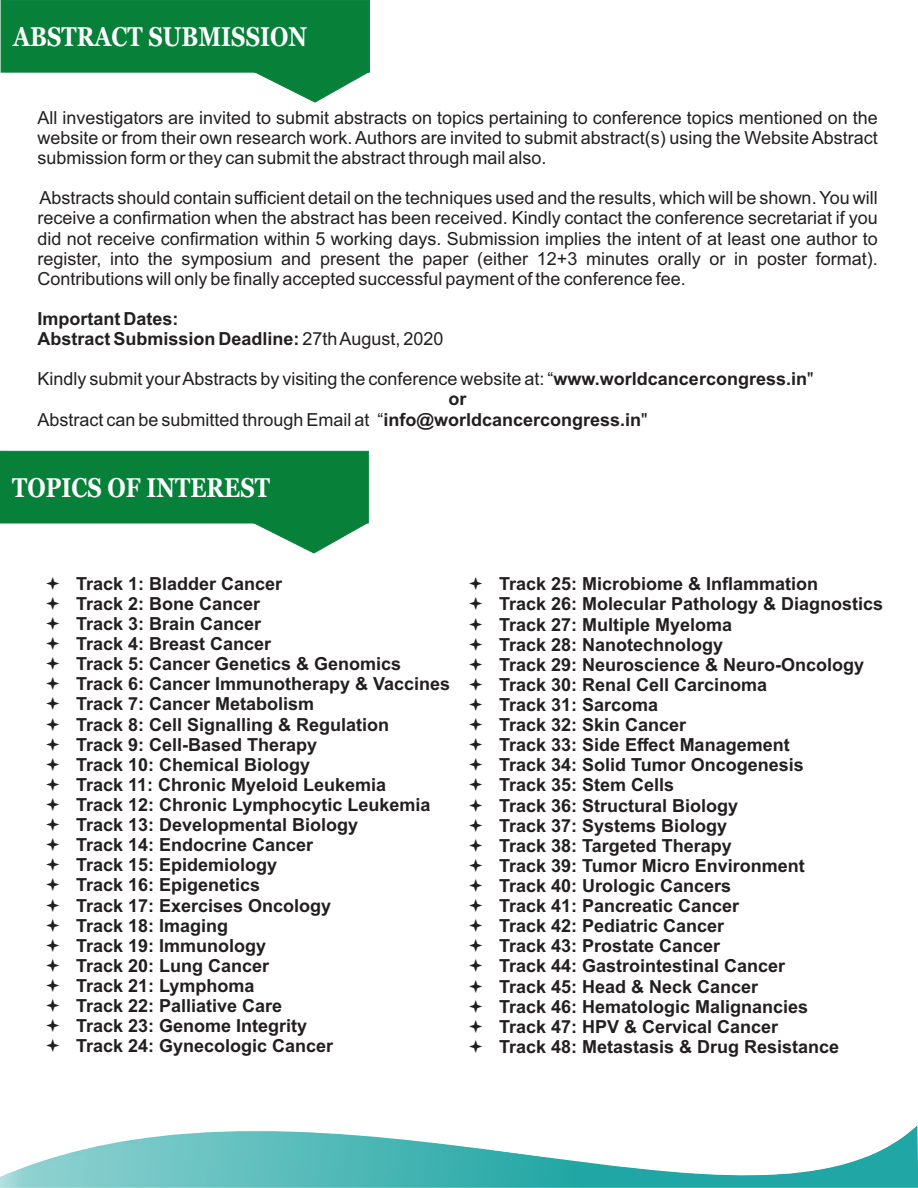
<style>
.page{position:relative;width:918px;height:1188px;background:#fff}
.page>*{position:absolute;margin:0;border:0;box-sizing:border-box;transform-origin:0 0}
.t1{font:700 27px "Georgia";color:#fff;scale:.83 1}
.t2{font:700 18px/20.1px "Arial";color:#231f20}
.t3{font:18px/20.1px "Arial";color:#231f20;text-align:justify}
.s1{font-weight:400}
.s2{font-weight:700}
</style>
<div class="page">
<div style="left:1px;top:0;width:369px;height:72px;background:#07803a"></div>
<svg style="left:253px;top:71px;width:117px;height:32px"></svg>
<img style="left:0;top:1125px;width:918px;height:63px">
<div style="left:0;top:451px;width:369px;height:72px;background:#07803a;border:1px solid #07803a"></div>
<svg style="left:252px;top:522px;width:117px;height:32px"></svg>
<h1 class="t1" style="left:13px;top:25px;width:356px">ABSTRACT SUBMISSION</h1>
<p class="t3" style="left:37px;top:109px;width:842px">All investigators are invited to submit abstracts on topics pertaining to conference topics mentioned on the website or from their own research work. Authors are invited to submit abstract(s) using the Website Abstract submission form or they can submit the abstract through mail also.</p>
<p class="t3" style="left:37px;top:190px;width:842px">Abstracts should contain sufficient detail on the techniques used and the results, which will be shown. You will receive a confirmation when the abstract has been received. Kindly contact the conference secretariat if you did not receive confirmation within 5 working days. Submission implies the intent of at least one author to register, into the symposium and present the paper (either 12+3 minutes orally or in poster format).<br>Contributions will only be finally accepted successful payment of the conference fee.</p>
<p class="t2" style="left:37px;top:310px;width:408px">Important Dates:<br>Abstract Submission Deadline: <span class="s1">27th August, 2020</span></p>
<p class="t3" style="left:37px;top:371px;width:778px">Kindly submit your Abstracts by visiting the conference website at: “<span class="s2">www.worldcancercongress.in</span>"</p>
<p class="t2" style="left:449px;top:391px;width:20px">or</p>
<p class="t3" style="left:37px;top:411px;width:612px">Abstract can be submitted through Email at “<span class="s2">info@worldcancercongress.in</span>"</p>
<h1 class="t1" style="left:12px;top:476px;width:312px">TOPICS OF INTEREST</h1>
<p class="t2" style="left:76px;top:575px;width:376px">Track 1: Bladder Cancer<br>Track 2: Bone Cancer<br>Track 3: Brain Cancer<br>Track 4: Breast Cancer<br>Track 5: Cancer Genetics &amp; Genomics<br>Track 6: Cancer Immunotherapy &amp; Vaccines<br>Track 7: Cancer Metabolism<br>Track 8: Cell Signalling &amp; Regulation<br>Track 9: Cell-Based Therapy<br>Track 10: Chemical Biology<br>Track 11: Chronic Myeloid Leukemia<br>Track 12: Chronic Lymphocytic Leukemia<br>Track 13: Developmental Biology<br>Track 14: Endocrine Cancer<br>Track 15: Epidemiology<br>Track 16: Epigenetics<br>Track 17: Exercises Oncology<br>Track 18: Imaging<br>Track 19: Immunology<br>Track 20: Lung Cancer<br>Track 21: Lymphoma<br>Track 22: Palliative Care<br>Track 23: Genome Integrity<br>Track 24: Gynecologic Cancer</p>
<p class="t2" style="left:499px;top:576px;width:386px">Track 25: Microbiome &amp; Inflammation<br>Track 26: Molecular Pathology &amp; Diagnostics<br>Track 27: Multiple Myeloma<br>Track 28: Nanotechnology<br>Track 29: Neuroscience &amp; Neuro-Oncology<br>Track 30: Renal Cell Carcinoma<br>Track 31: Sarcoma<br>Track 32: Skin Cancer<br>Track 33: Side Effect Management<br>Track 34: Solid Tumor Oncogenesis<br>Track 35: Stem Cells<br>Track 36: Structural Biology<br>Track 37: Systems Biology<br>Track 38: Targeted Therapy<br>Track 39: Tumor Micro Environment<br>Track 40: Urologic Cancers<br>Track 41: Pancreatic Cancer<br>Track 42: Pediatric Cancer<br>Track 43: Prostate Cancer<br>Track 44: Gastrointestinal Cancer<br>Track 45: Head &amp; Neck Cancer<br>Track 46: Hematologic Malignancies<br>Track 47: HPV &amp; Cervical Cancer<br>Track 48: Metastasis &amp; Drug Resistance</p>
</div>
